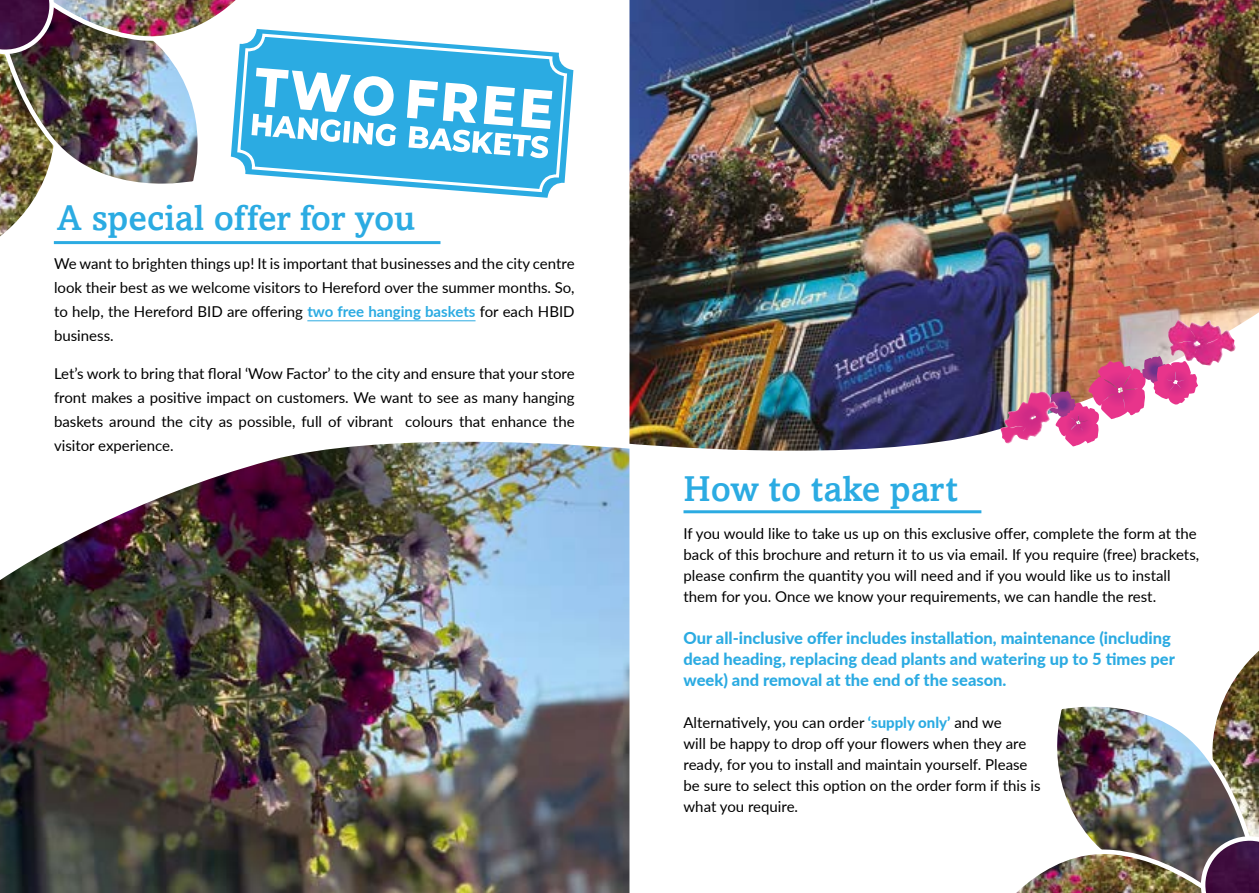
<style>
.page{position:relative;width:1259px;height:893px;background:#fff}
.page>*{position:absolute;margin:0;border:0;box-sizing:border-box;transform-origin:0 0}
.t1{font:500 36px "Amasis";color:#2babe2}
.t2{font:800 16.5px/21px "Lato";color:#2babe2}
.t3{font:15px/21px "Lato";color:#000;text-align:justify}
.s1{font-weight:700;color:#2babe2}
.s2{font-weight:800;color:#2babe2}
</style>
<div class="page">
<img style="left:0;top:442px;width:629px;height:451px">
<hr style="left:307px;top:320px;width:168px;height:1px;background:#2babe2">
<img style="left:629px;top:0;width:630px;height:452px">
<hr style="left:683px;top:510px;width:298px;height:3px;background:#2babe2">
<img style="left:1016px;top:651px;width:243px;height:242px">
<img style="left:1000px;top:391px;width:48px;height:53px">
<svg style="left:1031px;top:415px;width:5px;height:4px"></svg>
<svg style="left:1010px;top:426px;width:16px;height:6px"></svg>
<img style="left:1167px;top:320px;width:69px;height:46px">
<svg style="left:1206px;top:338px;width:13px;height:6px"></svg>
<img style="left:1048px;top:330px;width:152px;height:117px">
<svg style="left:552px;top:52px;width:16px;height:136px"></svg>
<img style="left:0;top:0;width:552px;height:245px">
<h1 class="t1" style="left:57px;top:196px;width:360px">A special offer for you</h1>
<p class="t3" style="left:54px;top:251px;width:522px;line-height:24px">We want to brighten things up! It is important that businesses and the city centre look their best as we welcome visitors to Hereford over the summer months. So, to help, the Hereford BID are offering <span class="s1">two free hanging baskets</span> for each HBID business.</p>
<p class="t3" style="left:54px;top:361px;width:522px;line-height:24px">Let’s work to bring that floral ‘Wow Factor’ to the city and ensure that your store front makes a positive impact on customers. We want to see as many hanging baskets around the city as possible, full of vibrant colours that enhance the visitor experience.</p>
<h1 class="t1" style="left:683px;top:467px;width:276px">How to take part</h1>
<p class="t3" style="left:683px;top:523px;width:517px;text-align:left">If you would like to take us up on this exclusive offer, complete the form at the back of this brochure and return it to us via email. If you require (free) brackets, please confirm the quantity you will need and if you would like us to install them for you. Once we know your requirements, we can handle the rest.</p>
<p class="t2" style="left:683px;top:627px;width:493px">Our all-inclusive offer includes installation, maintenance (including dead heading, replacing dead plants and watering up to 5 times per week) and removal at the end of the season.</p>
<p class="t3" style="left:683px;top:712px;width:358px;text-align:left">Alternatively, you can order <span class="s2">‘supply only’</span> and we<br>will be happy to drop off your flowers when they are ready, for you to install and maintain yourself. Please be sure to select this option on the order form if this is what you require.</p>
</div>
